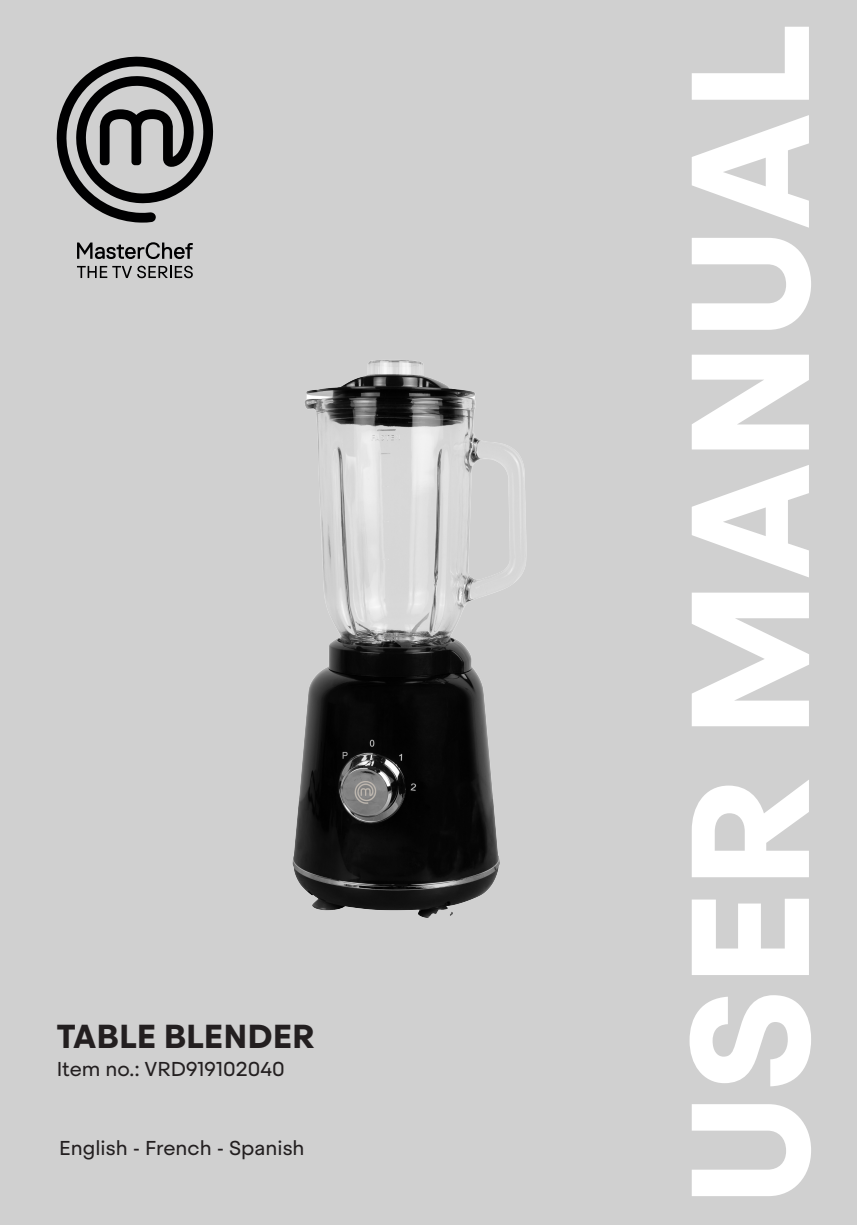
<style>
.page{position:relative;width:857px;height:1225px;background:#fff}
.page>*{position:absolute;margin:0;border:0;box-sizing:border-box;transform-origin:0 0}
.t1{font:700 166.6px "Steradian";color:#fff}
.t2{font:700 33px "Steradian";color:#231f20}
.t3{font:20px "Steradian";color:#231f20}
</style>
<div class="page">
<div style="left:0;top:0;width:856px;height:1225px;background:#d0d0d0"></div>
<svg style="left:56px;top:56px;width:157px;height:167px"></svg>
<svg style="left:77px;top:242px;width:116px;height:17px"></svg>
<svg style="left:77px;top:266px;width:116px;height:12px"></svg>
<img style="left:292px;top:360px;width:235px;height:558px">
<p class="t2" style="left:57px;top:1016px;width:259px">TABLE BLENDER</p>
<p class="t3" style="left:57px;top:1056px;width:229px">Item no.: VRD919102040</p>
<p class="t3" style="left:59px;top:1135px;width:247px">English - French - Spanish</p>
<p class="t1" style="left:645px;top:1208px;width:1185px;rotate:-90deg">USER MANUAL</p>
</div>
